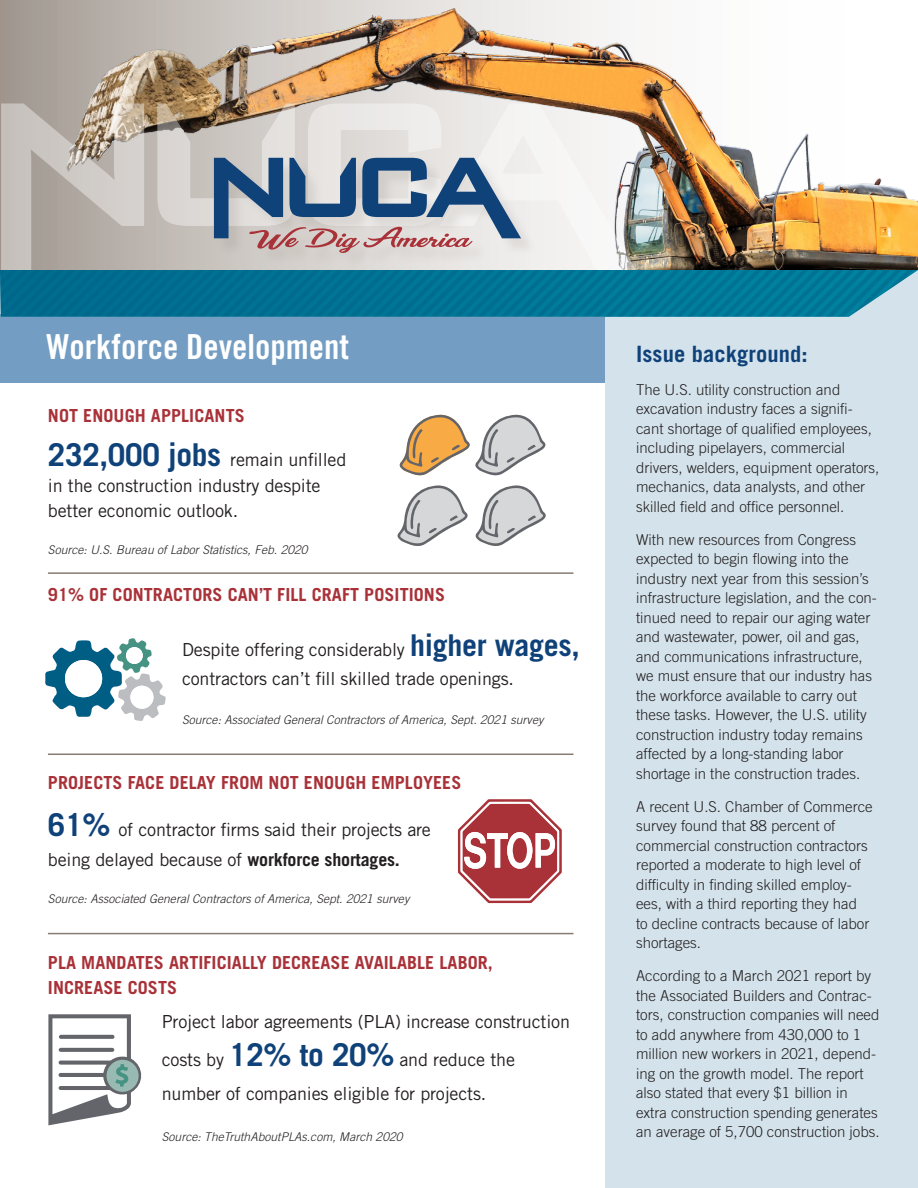
<style>
.page{position:relative;width:918px;height:1188px;background:#fff}
.page>*{position:absolute;margin:0;border:0;box-sizing:border-box;transform-origin:0 0}
.t1{font:34.5px "Trade Gothic Bold Cond Twenty";color:#fff}
.t2{font:700 22.5px "Trade Gothic";letter-spacing:.005em;color:#10427a}
.t3{font:18px/25.5px "Trade Gothic";letter-spacing:-.01em;color:#231f20}
.t4{font:700 18px/25.5px "Trade Gothic";letter-spacing:.005em;color:#a93239}
.t5{font:300 15px/19.5px "Trade Gothic";color:#231f20}
.t6{font:italic 300 12px "Trade Gothic";letter-spacing:.005em;color:#231f20}
.s1{font-weight:700;font-size:31.5px;color:#10427a}
.s2{font-weight:700;font-size:30px;color:#10427a}
.s3{font-weight:700}
</style>
<div class="page">
<div style="left:0;top:314px;width:605px;height:68px;background:#749dc3"></div>
<svg style="left:0;top:0;width:608px;height:103px;background:#b6b0a9"></svg>
<img style="left:66px;top:7px;width:629px;height:96px">
<div style="left:605px;top:270px;width:313px;height:918px;background:#d4e3eb"></div>
<hr style="left:48px;top:572px;width:525px;height:2px;background:#867c74">
<hr style="left:48px;top:933px;width:525px;height:1px;background:#867c74">
<hr style="left:48px;top:754px;width:525px;height:1px;background:#867c74">
<img style="left:0;top:103px;width:918px;height:167px">
<img style="left:0;top:270px;width:918px;height:47px">
<svg style="left:397px;top:485px;width:71px;height:61px"></svg>
<svg style="left:475px;top:485px;width:71px;height:61px"></svg>
<svg style="left:399px;top:415px;width:147px;height:61px"></svg>
<svg style="left:45px;top:638px;width:121px;height:83px"></svg>
<div style="left:65px;top:660px;width:37px;height:37px;background:#fff;border-radius:50%"></div>
<div style="left:130px;top:686px;width:24px;height:23px;background:#fff;border-radius:50%"></div>
<div style="left:126px;top:647px;width:17px;height:17px;background:#fff;border-radius:50%"></div>
<svg style="left:458px;top:799px;width:104px;height:104px"></svg>
<svg style="left:48px;top:1014px;width:94px;height:111px"></svg>
<p class="t1" style="left:46px;top:326px;width:304px">Workforce Development</p>
<p class="t2" style="left:636px;top:340px;width:173px">Issue background:</p>
<p class="t5" style="left:636px;top:380px;width:245px">The U.S. utility construction and excavation industry faces a signifi&shy;cant shortage of qualified employees, including pipelayers, commercial drivers, welders, equipment operators, mechanics, data analysts, and other skilled field and office personnel.</p>
<p class="t5" style="left:636px;top:530px;width:242px">With new resources from Congress expected to begin flowing into the industry next year from this session’s infrastructure legislation, and the con&shy;tinued need to repair our aging water and wastewater, power, oil and gas, and communications infrastructure, we must ensure that our industry has the workforce available to carry out these tasks. However, the U.S. utility construction industry today remains affected by a long-standing labor shortage in the construction trades.</p>
<p class="t5" style="left:636px;top:797px;width:238px">A recent U.S. Chamber of Commerce survey found that 88 percent of commercial construction contractors reported a moderate to high level of difficulty in finding skilled employ&shy;ees, with a third reporting they had<br>to decline contracts because of labor shortages.</p>
<p class="t5" style="left:636px;top:966px;width:245px">According to a March 2021 report by the Associated Builders and Contrac&shy;tors, construction companies will need to add anywhere from 430,000 to 1 million new workers in 2021, depend&shy;ing on the growth model. The report also stated that every $1 billion in extra construction spending generates an average of 5,700 construction jobs.</p>
<p class="t4" style="left:48px;top:403px;width:198px">NOT ENOUGH APPLICANTS</p>
<p class="t3" style="left:48px;top:447px;width:300px"><span class="s1">232,000 jobs</span> remain unfilled in the construction industry despite better economic outlook.</p>
<p class="t6" style="left:48px;top:543px;width:261px">Source: U.S. Bureau of Labor Statistics, Feb. 2020</p>
<p class="t4" style="left:48px;top:582px;width:399px">91% OF CONTRACTORS CAN’T FILL CRAFT POSITIONS</p>
<p class="t3" style="left:182px;top:635px;width:399px;line-height:28.5px">Despite offering considerably <span class="s2">higher wages, </span>contractors can’t fill skilled trade openings.</p>
<p class="t6" style="left:182px;top:713px;width:363px">Source: Associated General Contractors of America, Sept. 2021 survey</p>
<p class="t4" style="left:48px;top:770px;width:415px">PROJECTS FACE DELAY FROM NOT ENOUGH EMPLOYEES</p>
<p class="t3" style="left:48px;top:815px;width:385px;line-height:30px"><span class="s1">61%</span> of contractor firms said their projects are being delayed because of <span class="s3">workforce shortages.</span></p>
<p class="t6" style="left:48px;top:892px;width:363px">Source: Associated General Contractors of America, Sept. 2021 survey</p>
<p class="t4" style="left:48px;top:949px;width:447px">PLA MANDATES ARTIFICIALLY DECREASE AVAILABLE LABOR,<br>INCREASE COSTS</p>
<p class="t3" style="left:162px;top:1003px;width:410px;line-height:37.5px">Project labor agreements (PLA) increase construction costs by <span class="s1">12% to 20%</span> and reduce the</p>
<p class="t3" style="left:162px;top:1081px;width:326px">number of companies eligible for projects.</p>
<p class="t6" style="left:162px;top:1130px;width:242px">Source: TheTruthAboutPLAs.com, March 2020</p>
</div>
